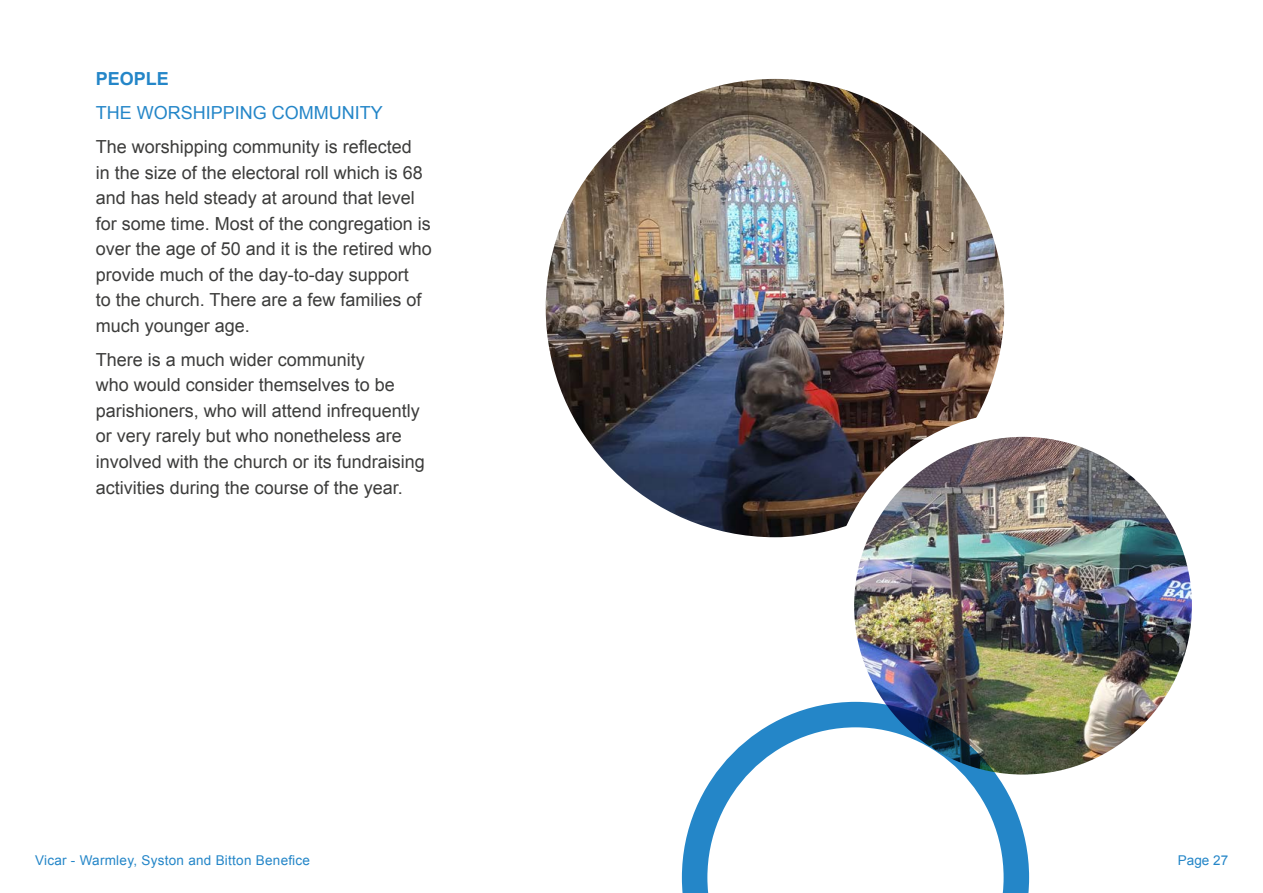
<style>
.page{position:relative;width:1263px;height:893px;background:#fff}
.page>*{position:absolute;margin:0;border:0;box-sizing:border-box;transform-origin:0 0}
.t1{font:18px/25.5px "Arial";color:#3c3c3b}
.t2{font:18px "Arial";color:#2486c8}
.t3{font:700 18px "Arial";color:#2486c8}
.t4{font:13.5px "Arial";letter-spacing:.02em;color:#2486c8}
</style>
<div class="page">
<img style="left:547px;top:80px;width:456px;height:456px">
<div style="left:521px;top:54px;width:508px;height:508px;border:25px solid #fff;border-radius:50%"></div>
<img style="left:842px;top:424px;width:362px;height:363px;border-radius:181px">
<div style="left:829px;top:412px;width:388px;height:387px;border:25px solid #fff;border-radius:50%"></div>
<svg style="left:682px;top:702px;width:347px;height:191px"></svg>
<p class="t3" style="left:96px;top:67px;width:75px">PEOPLE</p>
<p class="t2" style="left:96px;top:101px;width:289px">THE WORSHIPPING COMMUNITY</p>
<p class="t1" style="left:96px;top:135px;width:338px">The worshipping community is reflected<br>in the size of the electoral roll which is 68 and has held steady at around that level for some time. Most of the congregation is over the age of 50 and it is the retired who provide much of the day-to-day support<br>to the church. There are a few families of much younger age.</p>
<p class="t1" style="left:96px;top:347px;width:331px">There is a much wider community<br>who would consider themselves to be parishioners, who will attend infrequently or very rarely but who nonetheless are involved with the church or its fundraising activities during the course of the year.</p>
<p class="t4" style="left:35px;top:851px;width:276px">Vicar - Warmley, Syston and Bitton Benefice</p>
<p class="t4" style="left:1178px;top:851px;width:52px">Page 27</p>
</div>
